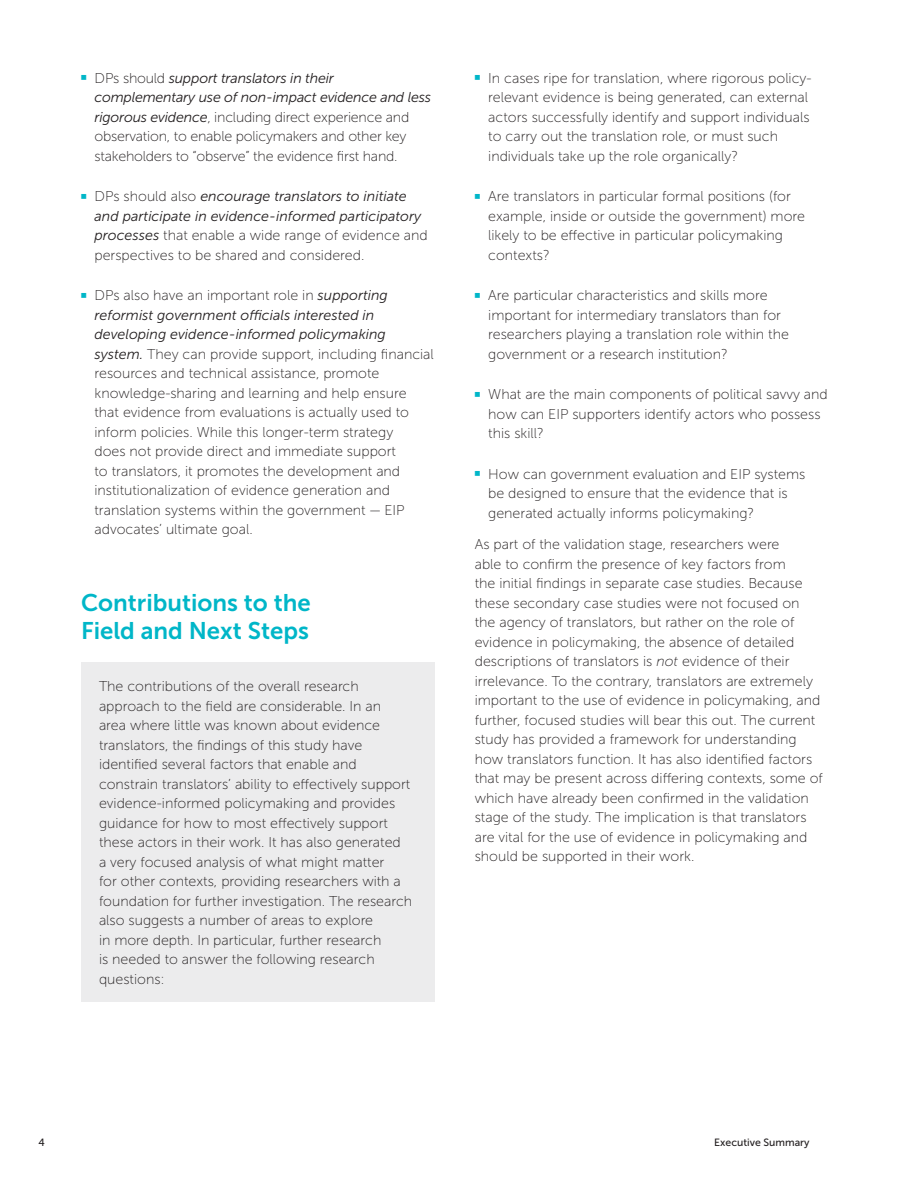
<style>
.page{position:relative;width:918px;height:1188px;background:#fff}
.page>*{position:absolute;margin:0;border:0;box-sizing:border-box;transform-origin:0 0}
.t1{font:24px/28.5px "Museo Sans 700";color:#00b6c8}
.t2{font:14.25px/19.5px "Museo Sans 100";color:#231f20}
.t3{font:italic 14.25px/19.5px "Museo Sans 300";color:#231f20}
.t4{font:10.5px "Museo Sans 500";color:#231f20}
.s1{font-family:"Universal Newswith Comm Pi";font-style:normal;font-size:19.5px;color:#00b6c8}
.s2{font-family:"Museo Sans 100";font-style:normal}
.s3{font-family:"Museo Sans 300";font-style:italic}
.s4{font-family:"Universal Newswith Comm Pi";font-size:19.5px;color:#00b6c8}
.s5{font-style:italic}
</style>
<div class="page">
<div style="left:81px;top:663px;width:353px;height:339px;background:#ececed"></div>
<hr style="left:917px;top:0;width:1px;height:226px;background:#00b6c8">
<p class="t3" style="left:94px;top:68px;width:338px;text-indent:-14px"><span class="s1">▪</span> <span class="s2">DPs should</span> support translators in their complementary use of non-impact evidence and less</p>
<p class="t2" style="left:94px;top:107px;width:316px"><span class="s3">rigorous evidence</span>, including direct experience and observation, to enable policymakers and other key stakeholders to “observe” the evidence first hand.</p>
<p class="t3" style="left:94px;top:187px;width:328px;text-indent:-14px"><span class="s1">▪</span> <span class="s2">DPs should also</span> encourage translators to initiate and participate in evidence-informed participatory</p>
<p class="t2" style="left:94px;top:226px;width:335px"><span class="s3">processes</span> that enable a wide range of evidence and perspectives to be shared and considered.</p>
<p class="t2" style="left:81px;top:286px;width:308px"><span class="s4">▪</span> DPs also have an important role in <span class="s3">supporting</span></p>
<p class="t3" style="left:94px;top:305px;width:293px">reformist government officials interested in developing evidence-informed policymaking</p>
<p class="t2" style="left:94px;top:344px;width:341px"><span class="s3">system.</span> They can provide support, including financial resources and technical assistance, promote knowledge-sharing and learning and help ensure that evidence from evaluations is actually used to inform policies. While this longer-term strategy<br>does not provide direct and immediate support<br>to translators, it promotes the development and institutionalization of evidence generation and translation systems within the government — EIP advocates’ ultimate goal.</p>
<h1 class="t1" style="left:81px;top:588px;width:231px">Contributions to the<br>Field and Next Steps</h1>
<p class="t2" style="left:99px;top:677px;width:315px">The contributions of the overall research approach to the field are considerable. In an<br>area where little was known about evidence translators, the findings of this study have identified several factors that enable and constrain translators’ ability to effectively support evidence-informed policymaking and provides guidance for how to most effectively support these actors in their work. It has also generated<br>a very focused analysis of what might matter<br>for other contexts, providing researchers with a foundation for further investigation. The research also suggests a number of areas to explore<br>in more depth. In particular, further research<br>is needed to answer the following research questions:</p>
<p class="t2" style="left:488px;top:68px;width:325px;text-indent:-14px"><span class="s4">▪</span> In cases ripe for translation, where rigorous policy&shy;relevant evidence is being generated, can external actors successfully identify and support individuals to carry out the translation role, or must such individuals take up the role organically?</p>
<p class="t2" style="left:488px;top:187px;width:318px;text-indent:-14px"><span class="s4">▪</span> Are translators in particular formal positions (for example, inside or outside the government) more likely to be effective in particular policymaking contexts?</p>
<p class="t2" style="left:488px;top:286px;width:302px;text-indent:-14px"><span class="s4">▪</span> Are particular characteristics and skills more important for intermediary translators than for researchers playing a translation role within the government or a research institution?</p>
<p class="t2" style="left:488px;top:385px;width:341px;text-indent:-14px"><span class="s4">▪</span> What are the main components of political savvy and how can EIP supporters identify actors who possess this skill?</p>
<p class="t2" style="left:488px;top:464px;width:319px;text-indent:-14px"><span class="s4">▪</span> How can government evaluation and EIP systems be designed to ensure that the evidence that is generated actually informs policymaking?</p>
<p class="t2" style="left:475px;top:535px;width:350px">As part of the validation stage, researchers were<br>able to confirm the presence of key factors from<br>the initial findings in separate case studies. Because these secondary case studies were not focused on the agency of translators, but rather on the role of evidence in policymaking, the absence of detailed descriptions of translators is <span class="s5">not</span> evidence of their irrelevance. To the contrary, translators are extremely important to the use of evidence in policymaking, and further, focused studies will bear this out. The current study has provided a framework for understanding how translators function. It has also identified factors that may be present across differing contexts, some of which have already been confirmed in the validation stage of the study. The implication is that translators are vital for the use of evidence in policymaking and should be supported in their work.</p>
<p class="t4" style="left:38px;top:1137px;width:8px">4</p>
<p class="t4" style="left:714px;top:1137px;width:97px">Executive Summary</p>
</div>
